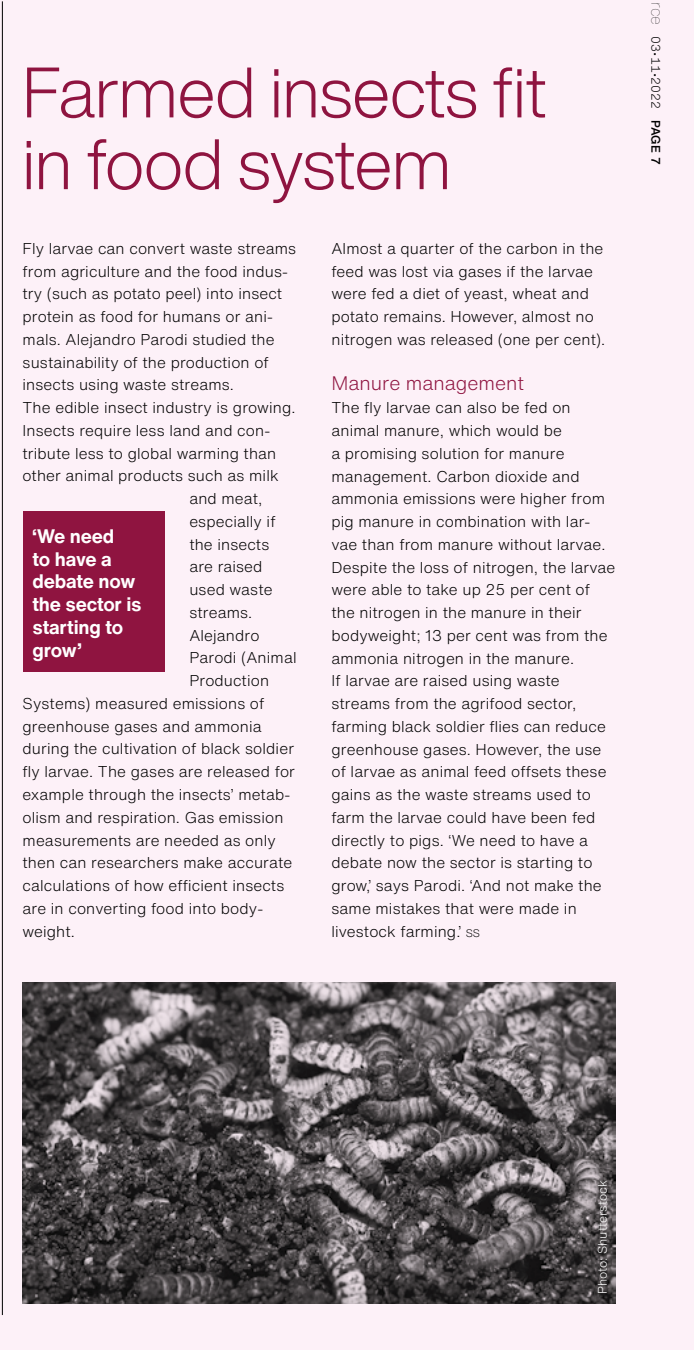
<style>
.page{position:relative;width:694px;height:1350px;background:#fff}
.page>*{position:absolute;margin:0;border:0;box-sizing:border-box;transform-origin:0 0}
.NW_Kop_HND_Light_20p{font:300 70px/71.8px "Helvetica Now Display";color:#8f1440}
.NW_Streamer_HNT_11pt{font:700 19.25px/22.8px "Helvetica Now Text";letter-spacing:-.01em;color:#fff}
.Tussenkop_HNT_Light{font:300 19.25px "Helvetica Now Text";color:#8f1440}
.NW_Plat_HNT_Light_8{font:300 15.4px/22.8px "Helvetica Now Text";letter-spacing:.01em;color:#000}
.t1{font:300 12.25px "Helvetica Now Text";letter-spacing:.01em;color:#000}
.Fotobijschtift___cre{font:300 12.25px "Helvetica Now Text";color:#fff}
.s1{font-size:10.85px}
.s2{font-weight:100;font-size:15.75px}
.s3{font-weight:500}
</style>
<div class="page">
<div style="left:0;top:0;width:693px;height:1350px;background:#fdf1f8"></div>
<img style="left:23px;top:982px;width:592px;height:321px">
<hr style="left:2px;top:1px;width:1px;height:1314px;background:#000">
<div style="left:23px;top:511px;width:141px;height:160px;background:#8f1440"></div>
<p class="NW_Kop_HND_Light_20p" style="left:23px;top:56px;width:525px">Farmed insects fit in food system</p>
<p class="NW_Plat_HNT_Light_8" style="left:23px;top:236px;width:275px">Fly larvae can convert waste streams from agriculture and the food indus&shy;try (such as potato peel) into insect protein as food for humans or ani&shy;mals. Alejandro Parodi studied the sustainability of the production of insects using waste streams.</p>
<p class="NW_Plat_HNT_Light_8" style="left:23px;top:396px;width:274px">The edible insect industry is growing.</p>
<p class="NW_Plat_HNT_Light_8" style="left:23px;top:418px;width:249px">Insects require less land and con-</p>
<p class="NW_Plat_HNT_Light_8" style="left:23px;top:441px;width:255px">tribute less to global warming than</p>
<p class="NW_Plat_HNT_Light_8" style="left:23px;top:464px;width:257px">other animal products such as milk</p>
<p class="NW_Plat_HNT_Light_8" style="left:189px;top:487px;width:75px">and meat,</p>
<p class="NW_Plat_HNT_Light_8" style="left:189px;top:509px;width:88px">especially if</p>
<p class="NW_Plat_HNT_Light_8" style="left:189px;top:532px;width:81px">the insects</p>
<p class="NW_Plat_HNT_Light_8" style="left:189px;top:555px;width:75px">are raised</p>
<p class="NW_Plat_HNT_Light_8" style="left:189px;top:578px;width:85px">used waste</p>
<p class="NW_Plat_HNT_Light_8" style="left:189px;top:600px;width:64px">streams.</p>
<p class="NW_Plat_HNT_Light_8" style="left:189px;top:623px;width:72px">Alejandro</p>
<p class="NW_Plat_HNT_Light_8" style="left:189px;top:646px;width:109px">Parodi (Animal</p>
<p class="NW_Plat_HNT_Light_8" style="left:189px;top:669px;width:81px">Production</p>
<p class="NW_Plat_HNT_Light_8" style="left:23px;top:691px;width:243px">Systems) measured emissions of</p>
<p class="NW_Plat_HNT_Light_8" style="left:23px;top:714px;width:240px">greenhouse gases and ammonia</p>
<p class="NW_Plat_HNT_Light_8" style="left:23px;top:737px;width:273px">during the cultivation of black soldier</p>
<p class="NW_Plat_HNT_Light_8" style="left:23px;top:760px;width:274px">fly larvae. The gases are released for</p>
<p class="NW_Plat_HNT_Light_8" style="left:23px;top:782px;width:269px">example through the insects’ metab-</p>
<p class="NW_Plat_HNT_Light_8" style="left:23px;top:805px;width:262px">olism and respiration. Gas emission</p>
<p class="NW_Plat_HNT_Light_8" style="left:23px;top:828px;width:255px">measurements are needed as only</p>
<p class="NW_Plat_HNT_Light_8" style="left:23px;top:851px;width:271px">then can researchers make accurate</p>
<p class="NW_Plat_HNT_Light_8" style="left:23px;top:873px;width:263px">calculations of how efficient insects</p>
<p class="NW_Plat_HNT_Light_8" style="left:23px;top:896px;width:242px">are in converting food into body-</p>
<p class="NW_Plat_HNT_Light_8" style="left:23px;top:919px;width:54px">weight.</p>
<p class="NW_Streamer_HNT_11pt" style="left:32px;top:524px;width:110px">‘We need<br>to have a debate now the sector is starting to grow’</p>
<p class="NW_Plat_HNT_Light_8" style="left:331px;top:236px;width:275px">Almost a quarter of the carbon in the feed was lost via gases if the larvae were fed a diet of yeast, wheat and potato remains. However, almost no nitrogen was released (one per cent).</p>
<p class="Tussenkop_HNT_Light" style="left:331px;top:369px;width:194px">Manure management</p>
<p class="NW_Plat_HNT_Light_8" style="left:331px;top:396px;width:285px">The fly larvae can also be fed on animal manure, which would be<br>a promising solution for manure management. Carbon dioxide and ammonia emissions were higher from pig manure in combination with lar&shy;vae than from manure without larvae.<br>Despite the loss of nitrogen, the larvae were able to take up 25 per cent of the nitrogen in the manure in their bodyweight; 13 per cent was from the ammonia nitrogen in the manure.</p>
<p class="NW_Plat_HNT_Light_8" style="left:331px;top:669px;width:276px">If larvae are raised using waste streams from the agrifood sector, farming black soldier flies can reduce greenhouse gases. However, the use of larvae as animal feed offsets these gains as the waste streams used to farm the larvae could have been fed directly to pigs. ‘We need to have a debate now the sector is starting to grow,’ says Parodi. ‘And not make the same mistakes that were made in livestock farming.’ <span class="s1">ss</span></p>
<p class="t1" style="left:664px;top:2px;width:164px;rotate:90deg"><span class="s2">rce</span> 03•11•2022 <span class="s3">PAGE 7</span></p>
<p class="Fotobijschtift___cre" style="left:593px;top:1294px;width:116px;rotate:-90deg">Photo: Shutterstock</p>
</div>
